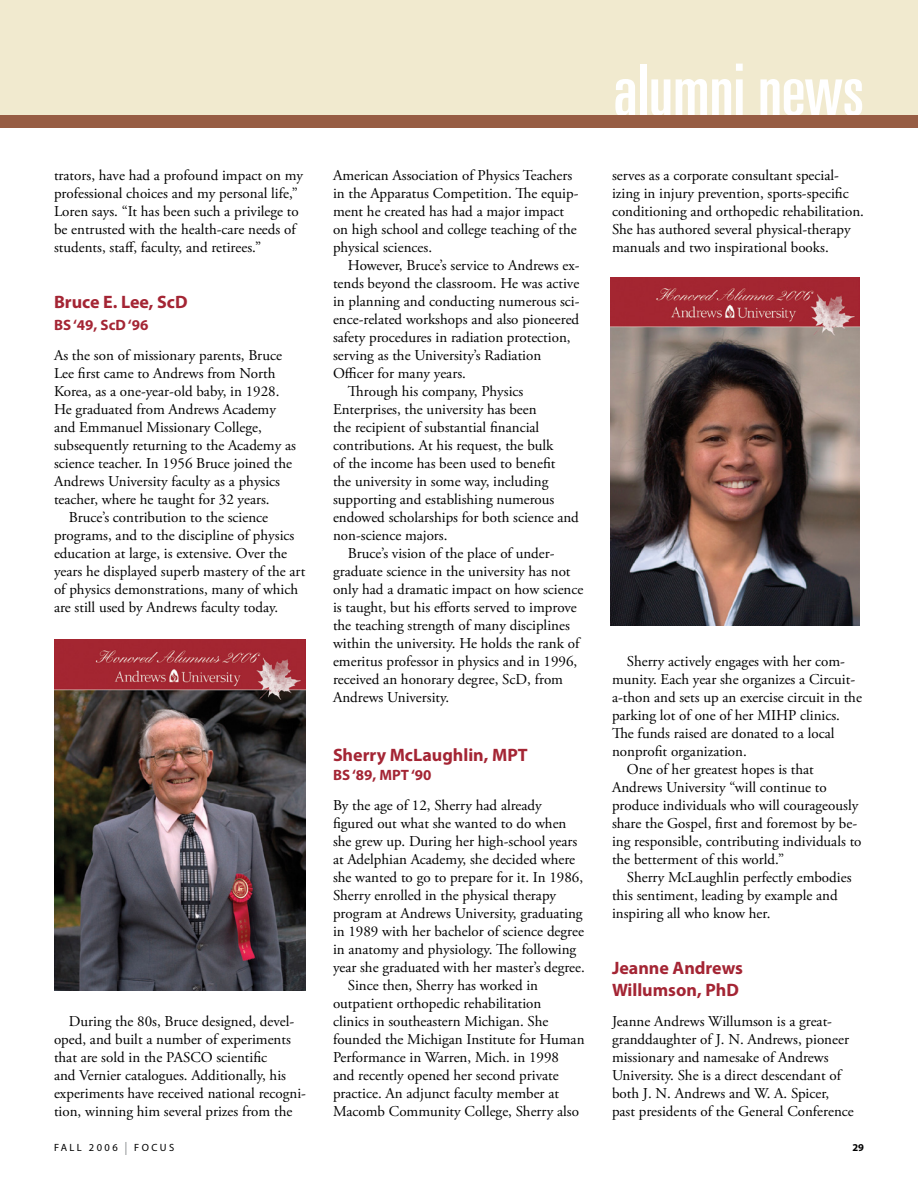
<style>
.page{position:relative;width:918px;height:1188px;background:#fff}
.page>*{position:absolute;margin:0;border:0;box-sizing:border-box;transform-origin:0 0}
.t1{font:ultra-condensed 72px "Univers";letter-spacing:-.005em;color:#fff}
.t2{font:700 18px/22.5px "Myriad Pro";color:#a42534}
.t3{font:15px/18px "Adobe Garamond Pro";color:#000}
.t4{font:700 15px "Myriad Pro";color:#a42534}
.t5{font:10.5px "Myriad Pro";letter-spacing:.23em;color:#000}
.t6{font:700 10.5px "Myriad Pro";color:#000}
.s1{font-style:inherit}
.s2{font-size:18.3px;color:#939598}
</style>
<div class="page">
<div style="left:0;top:0;width:918px;height:116px;background:#f1eacf"></div>
<div style="left:0;top:115px;width:918px;height:13px;background:#975d44"></div>
<img style="left:610px;top:278px;width:249px;height:348px">
<img style="left:54px;top:639px;width:251px;height:352px">
<p class="t3" style="left:54px;top:167px;width:251px">trators, have had a profound impact on my professional choices and my personal life,” Loren says. “It has been such a privilege to be entrusted with the health-care needs of students, staff, faculty, and retirees.”</p>
<p class="t2" style="left:54px;top:290px;width:135px">Bruce E. Lee, ScD</p>
<p class="t4" style="left:54px;top:317px;width:96px">BS ‘49, ScD ‘96</p>
<p class="t3" style="left:54px;top:347px;width:229px">As the son of missionary parents, Bruce</p>
<p class="t3" style="left:54px;top:365px;width:223px">Lee first came to Andrews from North</p>
<p class="t3" style="left:54px;top:383px;width:227px">Korea, as a one-year-old baby, in 1928.</p>
<p class="t3" style="left:54px;top:401px;width:224px">He graduated from Andrews Academy</p>
<p class="t3" style="left:54px;top:419px;width:209px">and Emmanuel Missionary College,</p>
<p class="t3" style="left:54px;top:437px;width:243px">subsequently returning to the Academy as</p>
<p class="t3" style="left:54px;top:455px;width:240px">science teacher. In 1956 Bruce joined the</p>
<p class="t3" style="left:54px;top:473px;width:228px">Andrews University faculty as a physics</p>
<p class="t3" style="left:54px;top:491px;width:217px">teacher, where he taught for 32 years.</p>
<p class="t3" style="left:69px;top:509px;width:201px">Bruce’s contribution to the science</p>
<p class="t3" style="left:54px;top:527px;width:242px">programs, and to the discipline of physics</p>
<p class="t3" style="left:54px;top:545px;width:235px">education at large, is extensive. Over the</p>
<p class="t3" style="left:54px;top:563px;width:253px">years he displayed superb mastery of the art</p>
<p class="t3" style="left:54px;top:581px;width:246px">of physics demonstrations, many of which</p>
<p class="t3" style="left:54px;top:599px;width:226px">are still used by Andrews faculty today.</p>
<p class="t3" style="left:54px;top:1013px;width:253px;text-indent:15px">During the 80s, Bruce designed, devel&shy;oped, and built a number of experiments that are sold in the PASCO scientific<br>and Vernier catalogues. Additionally, his experiments have received national recogni&shy;tion, winning him several prizes from the</p>
<p class="t3" style="left:333px;top:167px;width:247px">American Association of Physics Teachers in the Apparatus Competition. The equip&shy;ment he created has had a major impact on high school and college teaching of the physical sciences.</p>
<p class="t3" style="left:348px;top:257px;width:233px">However, Bruce’s service to Andrews ex-</p>
<p class="t3" style="left:333px;top:275px;width:248px">tends beyond the classroom. He was active</p>
<p class="t3" style="left:333px;top:293px;width:248px">in planning and conducting numerous sci-</p>
<p class="t3" style="left:333px;top:311px;width:248px">ence-related workshops and also pioneered</p>
<p class="t3" style="left:333px;top:329px;width:239px">safety procedures in radiation protection,</p>
<p class="t3" style="left:333px;top:347px;width:210px">serving as the University’s Radiation</p>
<p class="t3" style="left:333px;top:365px;width:134px">Officer for many years.</p>
<p class="t3" style="left:348px;top:383px;width:177px">Through his company, Physics</p>
<p class="t3" style="left:333px;top:401px;width:205px">Enterprises, the university has been</p>
<p class="t3" style="left:333px;top:419px;width:208px">the recipient of substantial financial</p>
<p class="t3" style="left:333px;top:437px;width:222px">contributions. At his request, the bulk</p>
<p class="t3" style="left:333px;top:455px;width:224px">of the income has been used to benefit</p>
<p class="t3" style="left:333px;top:473px;width:217px">the university in some way, including</p>
<p class="t3" style="left:333px;top:491px;width:223px">supporting and establishing numerous</p>
<p class="t3" style="left:333px;top:509px;width:247px">endowed scholarships for both science and</p>
<p class="t3" style="left:333px;top:527px;width:116px">non-science majors.</p>
<p class="t3" style="left:348px;top:545px;width:208px">Bruce’s vision of the place of under-</p>
<p class="t3" style="left:333px;top:563px;width:239px">graduate science in the university has not</p>
<p class="t3" style="left:333px;top:581px;width:252px">only had a dramatic impact on how science</p>
<p class="t3" style="left:333px;top:599px;width:245px">is taught, but his efforts served to improve</p>
<p class="t3" style="left:333px;top:617px;width:238px">the teaching strength of many disciplines</p>
<p class="t3" style="left:333px;top:635px;width:248px">within the university. He holds the rank of</p>
<p class="t3" style="left:333px;top:653px;width:246px">emeritus professor in physics and in 1996,</p>
<p class="t3" style="left:333px;top:671px;width:232px">received an honorary degree, ScD, from</p>
<p class="t3" style="left:333px;top:689px;width:118px">Andrews University.</p>
<p class="t2" style="left:333px;top:743px;width:196px">Sherry McLaughlin, MPT</p>
<p class="t4" style="left:333px;top:767px;width:100px">BS ‘89, MPT ‘90</p>
<p class="t3" style="left:333px;top:797px;width:210px">By the age of 12, Sherry had already</p>
<p class="t3" style="left:333px;top:815px;width:235px">figured out what she wanted to do when</p>
<p class="t3" style="left:333px;top:833px;width:246px">she grew up. During her high-school years</p>
<p class="t3" style="left:333px;top:851px;width:244px">at Adelphian Academy, she decided where</p>
<p class="t3" style="left:333px;top:869px;width:252px">she wanted to go to prepare for it. In 1986,</p>
<p class="t3" style="left:333px;top:887px;width:225px">Sherry enrolled in the physical therapy</p>
<p class="t3" style="left:333px;top:905px;width:251px">program at Andrews University, graduating</p>
<p class="t3" style="left:333px;top:923px;width:252px">in 1989 with her bachelor of science degree</p>
<p class="t3" style="left:333px;top:941px;width:245px">in anatomy and physiology. The following</p>
<p class="t3" style="left:333px;top:959px;width:253px">year she graduated with her master’s degree.</p>
<p class="t3" style="left:348px;top:977px;width:192px">Since then, Sherry has worked in</p>
<p class="t3" style="left:333px;top:995px;width:210px">outpatient orthopedic rehabilitation</p>
<p class="t3" style="left:333px;top:1013px;width:217px">clinics in southeastern Michigan. She</p>
<p class="t3" style="left:333px;top:1031px;width:253px">founded the Michigan Institute for Human</p>
<p class="t3" style="left:333px;top:1049px;width:228px">Performance in Warren, Mich. in 1998</p>
<p class="t3" style="left:333px;top:1067px;width:227px">and recently opened her second private</p>
<p class="t3" style="left:333px;top:1085px;width:228px">practice. An adjunct faculty member at</p>
<p class="t3" style="left:333px;top:1103px;width:248px">Macomb Community College, Sherry also</p>
<h1 class="t1" style="left:614px;top:49px;width:252px">alumni news</h1>
<p class="t3" style="left:612px;top:167px;width:253px">serves as a corporate consultant special&shy;izing in injury prevention, sports-specific conditioning and orthopedic rehabilitation.<br>She has authored several physical-therapy manuals and two inspirational books.</p>
<p class="t3" style="left:627px;top:653px;width:220px">Sherry actively engages with her com-</p>
<p class="t3" style="left:612px;top:671px;width:245px">munity. Each year she organizes a Circuit-</p>
<p class="t3" style="left:612px;top:689px;width:251px">a-thon and sets up an exercise circuit in the</p>
<p class="t3" style="left:612px;top:707px;width:230px">parking lot of one of her MIHP clinics.</p>
<p class="t3" style="left:612px;top:725px;width:224px">The funds raised are donated to a local</p>
<p class="t3" style="left:612px;top:743px;width:136px">nonprofit organization.</p>
<p class="t3" style="left:627px;top:761px;width:189px">One of her greatest hopes is that</p>
<p class="t3" style="left:612px;top:779px;width:216px">Andrews University “will continue to</p>
<p class="t3" style="left:612px;top:797px;width:248px">produce individuals who will courageously</p>
<p class="t3" style="left:612px;top:815px;width:247px">share the Gospel, first and foremost by be-</p>
<p class="t3" style="left:612px;top:833px;width:251px">ing responsible, contributing individuals to</p>
<p class="t3" style="left:612px;top:851px;width:174px">the betterment of this world.”</p>
<p class="t3" style="left:627px;top:869px;width:226px">Sherry McLaughlin perfectly embodies</p>
<p class="t3" style="left:612px;top:887px;width:227px">this sentiment, leading by example and</p>
<p class="t3" style="left:612px;top:905px;width:160px">inspiring all who know her.</p>
<p class="t2" style="left:612px;top:956px;width:132px">Jeanne Andrews<br>Willumson, PhD</p>
<p class="t3" style="left:612px;top:1013px;width:243px">Jeanne Andrews Willumson is a great&shy;granddaughter of J. N. Andrews, pioneer missionary and namesake of Andrews University. She is a direct descendant of both J. N. Andrews and W. A. Spicer, past presidents of the General Conference</p>
<p class="t5" style="left:54px;top:1142px;width:122px"><span class="s1">FALL</span> 2006 <span class="s2">l</span> FOCUS</p>
<p class="t6" style="left:852px;top:1141px;width:13px">29</p>
</div>
